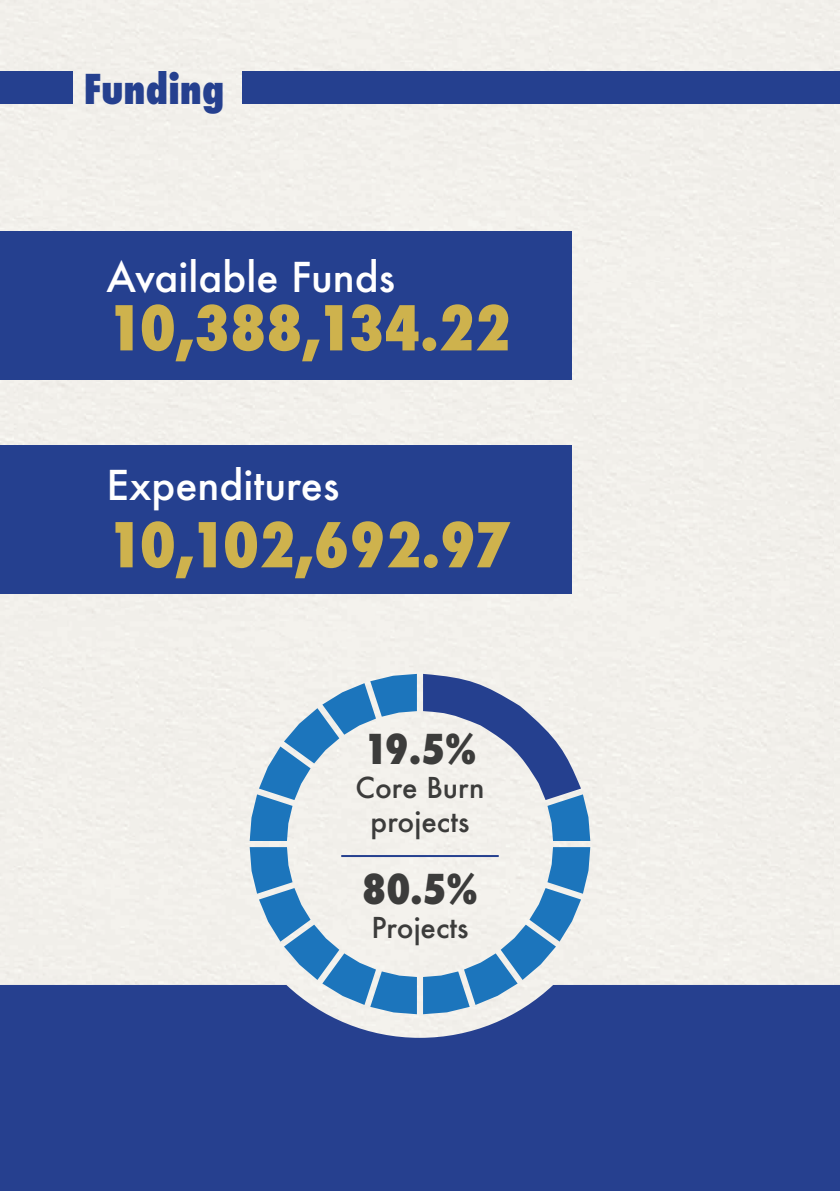
<style>
.page{position:relative;width:840px;height:1191px;background:#fff}
.page>*{position:absolute;margin:0;border:0;box-sizing:border-box;transform-origin:0 0}
.t1{font:800 condensed 60px "Futura";letter-spacing:-.005em;color:#ceb24d}
.t2{font:500 40px "Futura";color:#fff}
.t3{font:800 condensed 40px "Futura";color:#3c3c3b}
.t4{font:800 condensed 40px "Futura";color:#25408f}
.t5{font:500 28px/33.6px "Futura";color:#3c3c3b;text-align:center}
</style>
<div class="page">
<div style="left:0;top:0;width:839px;height:985px;background:#f2f0eb"></div>
<div style="left:242px;top:71px;width:597px;height:32px;background:#25408f"></div>
<div style="left:0;top:71px;width:72px;height:32px;background:#25408f"></div>
<div style="left:0;top:445px;width:571px;height:149px;background:#25408f"></div>
<div style="left:0;top:231px;width:571px;height:149px;background:#25408f"></div>
<svg style="left:423px;top:674px;width:167px;height:167px;background:#b3bed1"></svg>
<svg style="left:423px;top:847px;width:167px;height:138px;background:#b9cfdf"></svg>
<svg style="left:249px;top:847px;width:167px;height:138px;background:#b9cfdf"></svg>
<svg style="left:249px;top:674px;width:167px;height:167px;background:#b7cede"></svg>
<hr style="left:341px;top:855px;width:157px;height:2px;background:#25408f">
<div style="left:0;top:985px;width:839px;height:206px;background:#26408f"></div>
<p class="t4" style="left:84px;top:61px;width:142px">Funding</p>
<p class="t2" style="left:106px;top:249px;width:290px">Available Funds</p>
<h1 class="t1" style="left:106px;top:287px;width:405px">10,388,134.22</h1>
<p class="t2" style="left:106px;top:458px;width:234px">Expenditures</p>
<h1 class="t1" style="left:106px;top:504px;width:405px">10,102,692.97</h1>
<p class="t3" style="left:363px;top:721px;width:114px">19.5%</p>
<p class="t5" style="left:355px;top:770px;width:130px">Core Burn projects</p>
<p class="t3" style="left:362px;top:862px;width:117px">80.5%</p>
<p class="t5" style="left:371px;top:910px;width:99px">Projects</p>
</div>
